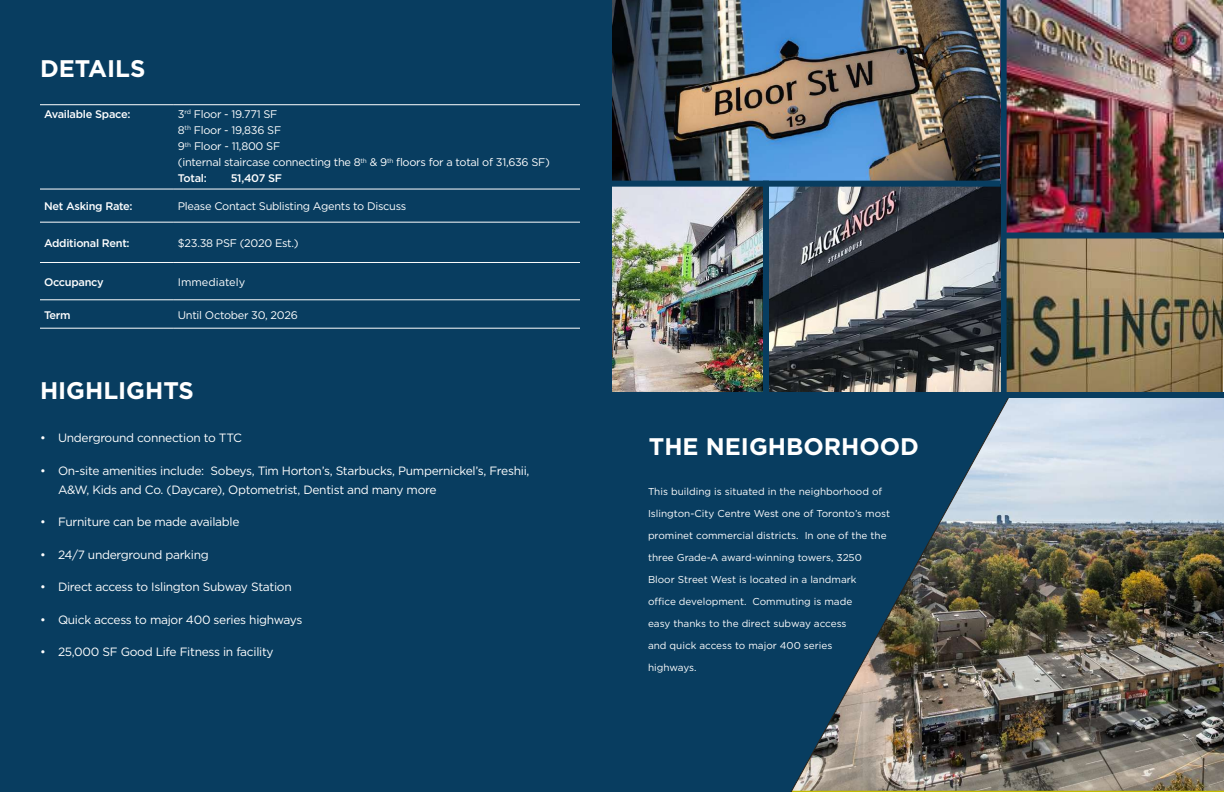
<style>
.page{position:relative;width:1224px;height:792px;background:#fff}
.page>*{position:absolute;margin:0;border:0;box-sizing:border-box;transform-origin:0 0}
.t1{font:700 24px "Gotham";color:#fff}
.t2{font:12px/19px "Gotham";letter-spacing:-.025em;color:#fff}
.t3{font:11px/16.1px "Gotham";letter-spacing:-.025em;color:#fff}
.t4{font:500 11px "Gotham";letter-spacing:-.025em;color:#fff}
.t5{font:11px "Gotham";color:#fff}
.t6{font:10px "Gotham";color:#fff}
.s1{font-weight:500}
</style>
<div class="page">
<img style="left:1000px;top:0;width:223px;height:232px">
<img style="left:1007px;top:238px;width:216px;height:154px">
<div style="left:1001px;top:0;width:6px;height:402px;background:#083d60"></div>
<img style="left:612px;top:187px;width:151px;height:205px">
<img style="left:769px;top:187px;width:232px;height:205px">
<div style="left:613px;top:396px;width:611px;height:396px;background:#083d60"></div>
<div style="left:0;top:0;width:612px;height:792px;background:#083d60"></div>
<hr style="left:40px;top:189px;width:134px;height:1px;background:#fff">
<hr style="left:174px;top:189px;width:406px;height:1px;background:#fff">
<hr style="left:40px;top:222px;width:134px;height:1px;background:#fff">
<hr style="left:174px;top:222px;width:406px;height:1px;background:#fff">
<hr style="left:40px;top:262px;width:134px;height:1px;background:#fff">
<hr style="left:174px;top:262px;width:406px;height:1px;background:#fff">
<hr style="left:40px;top:300px;width:134px;height:1px;background:#fff">
<hr style="left:174px;top:300px;width:406px;height:1px;background:#fff">
<hr style="left:40px;top:105px;width:134px;height:1px;background:#fff">
<hr style="left:174px;top:105px;width:406px;height:1px;background:#fff">
<hr style="left:40px;top:328px;width:134px;height:1px;background:#fff">
<hr style="left:174px;top:328px;width:406px;height:1px;background:#fff">
<img style="left:790px;top:398px;width:434px;height:394px">
<img style="left:613px;top:0;width:387px;height:181px">
<div style="left:605px;top:181px;width:396px;height:6px;background:#083d60"></div>
<div style="left:1002px;top:232px;width:222px;height:6px;background:#083d60"></div>
<div style="left:612px;top:392px;width:612px;height:6px;background:#083d60"></div>
<div style="left:763px;top:181px;width:6px;height:221px;background:#083d60"></div>
<h1 class="t1" style="left:40px;top:53px;width:107px">DETAILS</h1>
<p class="t4" style="left:44px;top:107px;width:88px">Available Space:</p>
<p class="t3" style="left:178px;top:106px;width:374px">3<sup>rd</sup> Floor - 19.771 SF<br>8<sup>th</sup> Floor - 19,836 SF<br>9<sup>th</sup> Floor - 11,800 SF<br>(internal staircase connecting the 8<sup>th</sup> &amp; 9<sup>th</sup> floors for a total of 31,636 SF)<br><span class="s1">Total:</span></p>
<p class="t4" style="left:231px;top:171px;width:53px">51,407 SF</p>
<p class="t4" style="left:44px;top:199px;width:90px">Net Asking Rate:</p>
<p class="t3" style="left:178px;top:198px;width:230px">Please Contact Sublisting Agents to Discuss</p>
<p class="t4" style="left:44px;top:236px;width:87px">Additional Rent:</p>
<p class="t3" style="left:178px;top:235px;width:122px">$23.38 PSF (2020 Est.)</p>
<p class="t4" style="left:44px;top:275px;width:61px">Occupancy</p>
<p class="t5" style="left:178px;top:275px;width:69px">Immediately</p>
<p class="t4" style="left:44px;top:308px;width:28px">Term</p>
<p class="t3" style="left:178px;top:306px;width:121px">Until October 30, 2026</p>
<h1 class="t1" style="left:40px;top:374px;width:155px">HIGHLIGHTS</h1>
<p class="t2" style="left:40px;top:428px;width:204px">• Underground connection to TTC</p>
<p class="t2" style="left:58px;top:461px;width:473px;text-indent:-18px">• On-site amenities include: Sobeys, Tim Horton’s, Starbucks, Pumpernickel’s, Freshii,<br>A&amp;W, Kids and Co. (Daycare), Optometrist, Dentist and many more</p>
<p class="t2" style="left:40px;top:512px;width:201px">• Furniture can be made available</p>
<p class="t2" style="left:40px;top:545px;width:170px">• 24/7 underground parking</p>
<p class="t2" style="left:40px;top:577px;width:253px">• Direct access to Islington Subway Station</p>
<p class="t2" style="left:40px;top:610px;width:264px">• Quick access to major 400 series highways</p>
<p class="t2" style="left:40px;top:642px;width:235px">• 25,000 SF Good Life Fitness in facility</p>
<h1 class="t1" style="left:649px;top:431px;width:272px">THE NEIGHBORHOOD</h1>
<p class="t6" style="left:648px;top:485px;width:236px">This building is situated in the neighborhood of</p>
<p class="t6" style="left:648px;top:507px;width:244px">Islington-City Centre West one of Toronto’s most</p>
<p class="t6" style="left:648px;top:529px;width:240px">prominet commercial districts. In one of the the</p>
<p class="t6" style="left:648px;top:551px;width:215px">three Grade-A award-winning towers, 3250</p>
<p class="t6" style="left:648px;top:573px;width:210px">Bloor Street West is located in a landmark</p>
<p class="t6" style="left:648px;top:595px;width:206px">office development. Commuting is made</p>
<p class="t6" style="left:648px;top:617px;width:200px">easy thanks to the direct subway access</p>
<p class="t6" style="left:648px;top:639px;width:186px">and quick access to major 400 series</p>
<p class="t6" style="left:648px;top:661px;width:50px">highways.</p>
</div>
